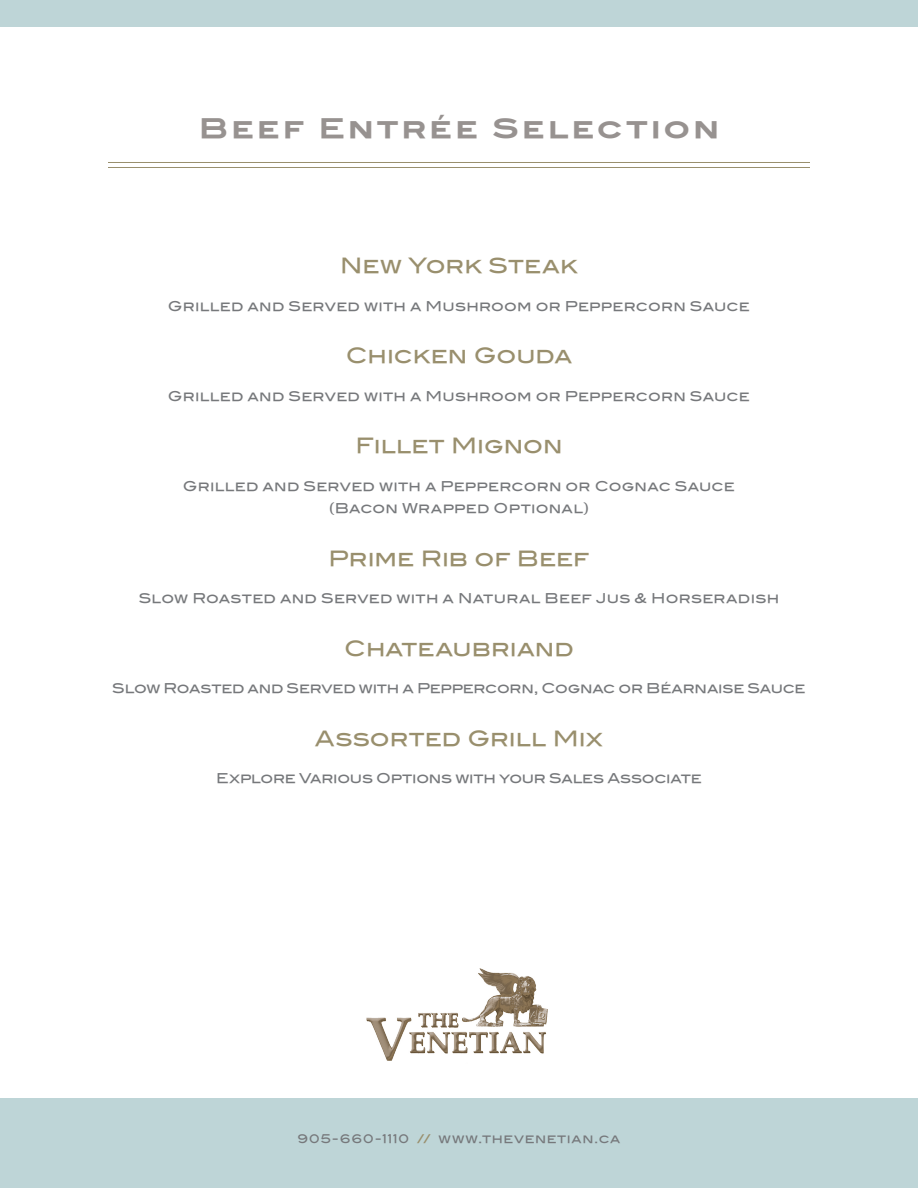
<style>
.page{position:relative;width:918px;height:1188px;background:#fff}
.page>*{position:absolute;margin:0;border:0;box-sizing:border-box;transform-origin:0 0}
.Menu_Title{font:27px "Blair ITCTT Bold";letter-spacing:.105em;color:#979290}
.t1{font:21px "Blair Md ITCTT Medium";color:#998f6d}
.t2{font:13.5px "Blair Md ITCTT Medium";letter-spacing:.01em;color:#76787b}
.t3{font:13.5px "Blair Md ITCTT Medium";letter-spacing:-.02em;color:#76787b}
.t4{font:13.5px "Blair Md ITCTT Medium";letter-spacing:-.015em;color:#76787b}
.t5{font:12px "Blair Md ITCTT Medium";letter-spacing:.05em;color:#76787b}
.s1{color:#998f6d}
</style>
<div class="page">
<img style="left:366px;top:968px;width:182px;height:93px">
<div style="left:0;top:1098px;width:918px;height:90px;background:#bed5d7"></div>
<div style="left:0;top:0;width:918px;height:27px;background:#bed5d7"></div>
<hr style="left:108px;top:162px;width:702px;height:1px;background:#998f6d">
<hr style="left:108px;top:167px;width:702px;height:1px;background:#998f6d">
<p class="Menu_Title" style="left:199px;top:112px;width:522px">Beef Entrée Selection</p>
<p class="t1" style="left:340px;top:253px;width:239px">New York Steak</p>
<p class="t2" style="left:168px;top:297px;width:583px">Grilled and Served with a Mushroom or Peppercorn Sauce</p>
<p class="t1" style="left:346px;top:343px;width:228px">Chicken Gouda</p>
<p class="t2" style="left:168px;top:387px;width:583px">Grilled and Served with a Mushroom or Peppercorn Sauce</p>
<p class="t1" style="left:355px;top:433px;width:209px">Fillet Mignon</p>
<p class="t2" style="left:183px;top:477px;width:554px">Grilled and Served with a Peppercorn or Cognac Sauce</p>
<p class="t2" style="left:329px;top:500px;width:261px">(Bacon Wrapped Optional)</p>
<p class="t1" style="left:329px;top:545px;width:262px">Prime Rib of Beef</p>
<p class="t2" style="left:139px;top:590px;width:642px">Slow Roasted and Served with a Natural Beef Jus &amp; Horseradish</p>
<p class="t1" style="left:344px;top:635px;width:231px">Chateaubriand</p>
<p class="t3" style="left:112px;top:680px;width:695px">Slow Roasted and Served with a Peppercorn, Cognac or Béarnaise Sauce</p>
<p class="t1" style="left:315px;top:725px;width:290px">Assorted Grill Mix</p>
<p class="t4" style="left:216px;top:770px;width:487px">Explore Various Options with your Sales Associate</p>
<p class="t5" style="left:298px;top:1131px;width:324px">905-660-1110 <span class="s1">//</span> www.thevenetian.ca</p>
</div>
